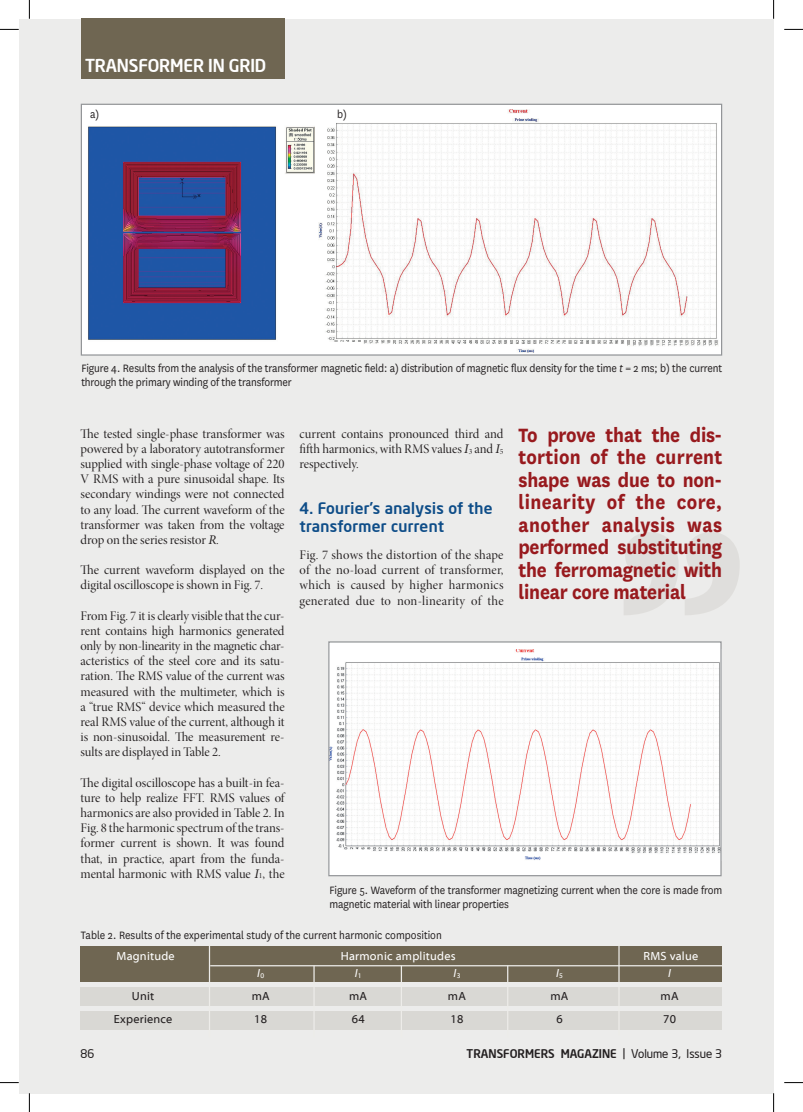
<style>
.page{position:relative;width:803px;height:1112px;background:#fff}
.page>*{position:absolute;margin:0;border:0;box-sizing:border-box;transform-origin:0 0}
.t1{font:700 22.5px/22.5px "National";letter-spacing:-.01em;color:#981a1e;text-align:justify;scale:.91 1}
.t2{font:500 17.5px "Neo Sans Intel";letter-spacing:-.01em;color:#fff}
.t3{font:500 15.62px/17.5px "Neo Sans Intel";letter-spacing:.02em;color:#0e4d88}
.t4{font:13.25px/15.1px "Minion Pro Disp";color:#231f20;text-align:justify}
.t5{font:12.5px/13.8px "National";letter-spacing:-.01em;color:#231f20;scale:.92 1}
.t6{font:11.88px "Myriad Web Pro";letter-spacing:.02em;color:#fff}
.t7{font:500 11.88px "Neo Sans Intel";color:#231f20}
.t8{font:11.88px "Myriad Web Pro";letter-spacing:.02em;color:#231f20}
.t9{font:italic 11.88px "Myriad Web Pro";color:#fff}
.t10{font:11.88px "Neo Sans Intel";color:#231f20}
.s1{font-style:italic}
.s2{font-family:"Minion Pro";font-style:italic}
.s3{font-size:8px}
.s4{font-style:normal;font-size:7.12px}
.s5{font-weight:400}
</style>
<div class="page">
<div style="left:19px;top:19px;width:754px;height:1073px;background:#ececeb"></div>
<svg style="left:624px;top:532px;width:54px;height:83px"></svg>
<svg style="left:685px;top:532px;width:55px;height:83px"></svg>
<div style="left:329px;top:641px;width:392px;height:234px;background:#fff"></div>
<img style="left:330px;top:649px;width:390px;height:211px">
<div style="left:328px;top:641px;width:394px;height:235px;border:1px solid #939598"></div>
<div style="left:81px;top:104px;width:640px;height:251px;background:#fff"></div>
<img style="left:88px;top:126px;width:227px;height:214px">
<div style="left:81px;top:104px;width:641px;height:251px;border:1px solid #939598"></div>
<img style="left:318px;top:110px;width:400px;height:242px">
<div style="left:81px;top:986px;width:641px;height:19px;background:#d9d8d4"></div>
<div style="left:81px;top:946px;width:641px;height:35px;background:#6f6652"></div>
<div style="left:81px;top:1010px;width:641px;height:18px;background:#d9d8d4"></div>
<hr style="left:209px;top:943px;width:1px;height:94px;background:#edece9">
<hr style="left:210px;top:964px;width:513px;height:2px;background:#edece9">
<hr style="left:313px;top:965px;width:2px;height:72px;background:#edece9">
<hr style="left:401px;top:965px;width:1px;height:72px;background:#edece9">
<hr style="left:507px;top:965px;width:1px;height:72px;background:#edece9">
<hr style="left:618px;top:943px;width:2px;height:92px;background:#edece9">
<div style="left:81px;top:19px;width:203px;height:60px;background:#6f6652"></div>
<svg style="left:0;top:29px;width:19px;height:1px"></svg>
<svg style="left:784px;top:29px;width:19px;height:1px"></svg>
<svg style="left:0;top:1082px;width:19px;height:1px"></svg>
<svg style="left:784px;top:1082px;width:19px;height:1px"></svg>
<svg style="left:29px;top:0;width:1px;height:19px"></svg>
<svg style="left:29px;top:1092px;width:1px;height:19px"></svg>
<svg style="left:773px;top:0;width:1px;height:19px"></svg>
<svg style="left:773px;top:1092px;width:1px;height:19px"></svg>
<h2 class="t2" style="left:85px;top:55px;width:183px">TRANSFORMER IN GRID</h2>
<p class="t5" style="left:90px;top:107px;width:11px">a)</p>
<p class="t5" style="left:337px;top:107px;width:12px">b)</p>
<p class="t5" style="left:81px;top:361px;width:698px">Figure 4. Results from the analysis of the transformer magnetic field: a) distribution of magnetic flux density for the time <span class="s1">t</span> = 2 ms; b) the current through the primary winding of the transformer</p>
<p class="t4" style="left:81px;top:426px;width:205px">The tested single-phase transformer was powered by a laboratory autotransformer supplied with single-phase voltage of 220<br>V RMS with a pure sinusoidal shape. Its secondary windings were not connected to any load. The current waveform of the transformer was taken from the voltage drop on the series resistor <span class="s2">R</span>.</p>
<p class="t4" style="left:81px;top:562px;width:205px">The current waveform displayed on the digital oscilloscope is shown in Fig. 7.</p>
<p class="t4" style="left:81px;top:608px;width:205px">From Fig. 7 it is clearly visible that the cur&shy;rent contains high harmonics generated only by non-linearity in the magnetic char&shy;acteristics of the steel core and its satu&shy;ration. The RMS value of the current was measured with the multimeter, which is a “true RMS“ device which measured the real RMS value of the current, although it is non-sinusoidal. The measurement re&shy;sults are displayed in Table 2.</p>
<p class="t4" style="left:81px;top:775px;width:205px">The digital oscilloscope has a built-in fea&shy;ture to help realize FFT. RMS values of harmonics are also provided in Table 2. In Fig. 8 the harmonic spectrum of the trans&shy;former current is shown. It was found that, in practice, apart from the funda&shy;mental harmonic with RMS value <span class="s2">I</span><span class="s3">1</span>, the</p>
<p class="t4" style="left:300px;top:426px;width:205px">current contains pronounced third and fifth harmonics, with RMS values <span class="s2">I</span><span class="s3">3</span> and <span class="s2">I</span><span class="s3">5 </span>respectively.</p>
<p class="t3" style="left:300px;top:499px;width:194px">4. Fourier’s analysis of the transformer current</p>
<p class="t4" style="left:300px;top:547px;width:205px">Fig. 7 shows the distortion of the shape of the no-load current of transformer, which is caused by higher harmonics generated due to non-linearity of the</p>
<h1 class="t1" style="left:518px;top:421px;width:225px">To prove that the dis&shy;tortion of the current shape was due to non&shy;linearity of the core, another analysis was performed substituting the ferromagnetic with linear core material</h1>
<p class="t5" style="left:329px;top:882px;width:428px">Figure 5. Waveform of the transformer magnetizing current when the core is made from magnetic material with linear properties</p>
<p class="t5" style="left:81px;top:927px;width:394px">Table 2. Results of the experimental study of the current harmonic composition</p>
<p class="t6" style="left:116px;top:949px;width:60px">Magnitude</p>
<p class="t6" style="left:341px;top:949px;width:116px">Harmonic amplitudes</p>
<p class="t6" style="left:644px;top:949px;width:56px">RMS value</p>
<p class="t9" style="left:257px;top:966px;width:8px">I<span class="s4">0</span></p>
<p class="t9" style="left:355px;top:966px;width:8px">I<span class="s4">1</span></p>
<p class="t9" style="left:453px;top:966px;width:8px">I<span class="s4">3</span></p>
<p class="t9" style="left:556px;top:966px;width:8px">I<span class="s4">5</span></p>
<p class="t9" style="left:668px;top:966px;width:4px">I</p>
<p class="t8" style="left:132px;top:989px;width:24px">Unit</p>
<p class="t8" style="left:252px;top:989px;width:20px">mA</p>
<p class="t8" style="left:349px;top:989px;width:20px">mA</p>
<p class="t8" style="left:448px;top:989px;width:20px">mA</p>
<p class="t8" style="left:550px;top:989px;width:20px">mA</p>
<p class="t8" style="left:661px;top:989px;width:20px">mA</p>
<p class="t8" style="left:114px;top:1012px;width:60px">Experience</p>
<p class="t8" style="left:254px;top:1012px;width:14px">18</p>
<p class="t8" style="left:352px;top:1012px;width:14px">64</p>
<p class="t8" style="left:450px;top:1012px;width:14px">18</p>
<p class="t8" style="left:556px;top:1012px;width:8px">6</p>
<p class="t8" style="left:663px;top:1012px;width:14px">70</p>
<p class="t10" style="left:81px;top:1046px;width:15px">86</p>
<p class="t7" style="left:467px;top:1046px;width:257px">TRANSFORMERS MAGAZINE <span class="s5">| Volume</span> <span class="s5">3, I</span><span class="s5">ssue</span> <span class="s5">3</span></p>
</div>
